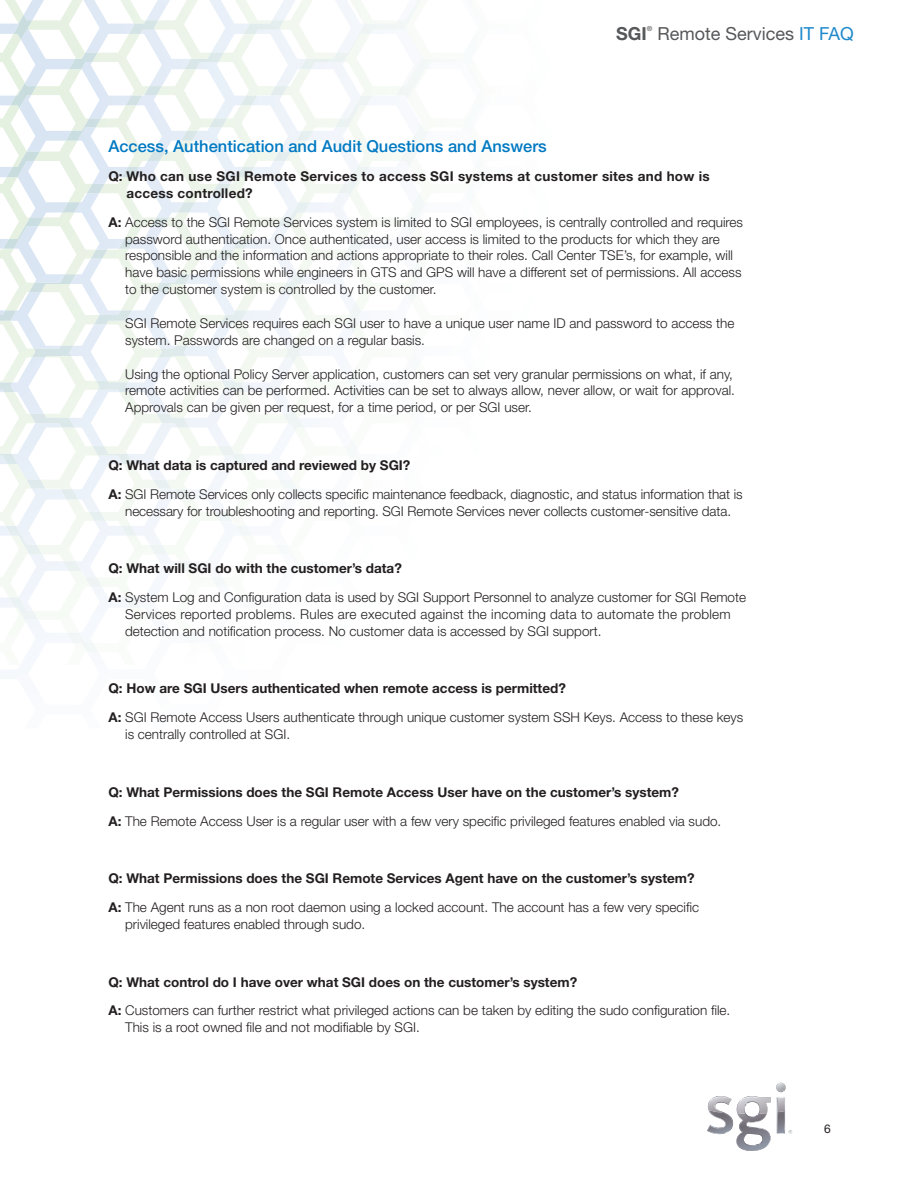
<style>
.page{position:relative;width:918px;height:1188px;background:#fff}
.page>*{position:absolute;margin:0;border:0;box-sizing:border-box;transform-origin:0 0}
.t1{font:18px "Helvetica Neue LT Std";color:#57585a}
.t2{font:700 18px "Helvetica Neue LT Std";color:#57585a}
.t3{font:500 16.5px "Helvetica Neue LT Std";color:#0079c2}
.t4{font:300 13.5px/16.8px "Helvetica Neue LT Std";color:#231f20}
.t5{font:300 13.5px/16.8px "Helvetica Neue LT Std";letter-spacing:.02em;color:#231f20}
.t6{font:700 13.5px/16.8px "Helvetica Neue LT Std";letter-spacing:.02em;color:#231f20}
.t7{font:12px "Helvetica Neue LT Std";color:#231f20}
.t8{font:500 7.05px "Helvetica Neue LT Std";color:#57585a}
.s1{color:#1e89ca}
.s2{font-weight:700}
</style>
<div class="page">
<svg style="left:707px;top:1083px;width:85px;height:68px"></svg>
<svg style="left:0;top:0;width:428px;height:586px"></svg>
<img style="left:173px;top:0;width:265px;height:69px">
<img style="left:0;top:579px;width:164px;height:73px">
<h1 class="t2" style="left:616px;top:22px;width:32px">SGI</h1>
<p class="t8" style="left:647px;top:25px;width:7px">®</p>
<h1 class="t1" style="left:657px;top:23px;width:198px">Remote Services <span class="s1">IT FAQ</span></h1>
<p class="t3" style="left:108px;top:136px;width:440px">Access, Authentication and Audit Questions and Answers</p>
<p class="t6" style="left:126px;top:167px;width:585px;text-indent:-18px">Q: Who can use SGI Remote Services to access SGI systems at customer sites and how is access controlled?</p>
<p class="t4" style="left:125px;top:213px;width:619px;text-indent:-17px"><span class="s2">A:</span> Access to the SGI Remote Services system is limited to SGI employees, is centrally controlled and requires password authentication. Once authenticated, user access is limited to the products for which they are responsible and the information and actions appropriate to their roles. Call Center TSE’s, for example, will have basic permissions while engineers in GTS and GPS will have a different set of permissions. All access to the customer system is controlled by the customer.</p>
<p class="t4" style="left:125px;top:314px;width:611px">SGI Remote Services requires each SGI user to have a unique user name ID and password to access the system. Passwords are changed on a regular basis.</p>
<p class="t4" style="left:125px;top:365px;width:611px">Using the optional Policy Server application, customers can set very granular permissions on what, if any, remote activities can be performed. Activities can be set to always allow, never allow, or wait for approval.<br>Approvals can be given per request, for a time period, or per SGI user.</p>
<p class="t4" style="left:108px;top:450px;width:636px;line-height:28.8px"><span class="s2">Q: What data is captured and reviewed by SGI?<br>A:</span> SGI Remote Services only collects specific maintenance feedback, diagnostic, and status information that is</p>
<p class="t4" style="left:125px;top:502px;width:607px">necessary for troubleshooting and reporting. SGI Remote Services never collects customer-sensitive data.</p>
<p class="t4" style="left:108px;top:554px;width:639px;line-height:28.8px"><span class="s2">Q: What will SGI do with the customer’s data?<br>A:</span> System Log and Configuration data is used by SGI Support Personnel to analyze customer for SGI Remote</p>
<p class="t5" style="left:125px;top:605px;width:607px">Services reported problems. Rules are executed against the incoming data to automate the problem detection and notification process. No customer data is accessed by SGI support.</p>
<p class="t4" style="left:108px;top:674px;width:636px;line-height:28.8px"><span class="s2">Q: How are SGI Users authenticated when remote access is permitted?<br>A:</span> SGI Remote Access Users authenticate through unique customer system SSH Keys. Access to these keys</p>
<p class="t4" style="left:125px;top:726px;width:167px">is centrally controlled at SGI.</p>
<p class="t4" style="left:108px;top:777px;width:614px;line-height:28.8px"><span class="s2">Q: What Permissions does the SGI Remote Access User have on the customer’s system?<br>A:</span> The Remote Access User is a regular user with a few very specific privileged features enabled via sudo.</p>
<p class="t4" style="left:108px;top:864px;width:592px;line-height:28.8px"><span class="s2">Q: What Permissions does the SGI Remote Services Agent have on the customer’s system?<br>A:</span> The Agent runs as a non root daemon using a locked account. The account has a few very specific</p>
<p class="t4" style="left:125px;top:915px;width:242px">privileged features enabled through sudo.</p>
<p class="t4" style="left:108px;top:967px;width:623px;line-height:28.8px"><span class="s2">Q: What control do I have over what SGI does on the customer’s system?<br>A:</span> Customers can further restrict what privileged actions can be taken by editing the sudo configuration file.</p>
<p class="t4" style="left:125px;top:1019px;width:296px">This is a root owned file and not modifiable by SGI.</p>
<p class="t7" style="left:824px;top:1122px;width:8px">6</p>
</div>
